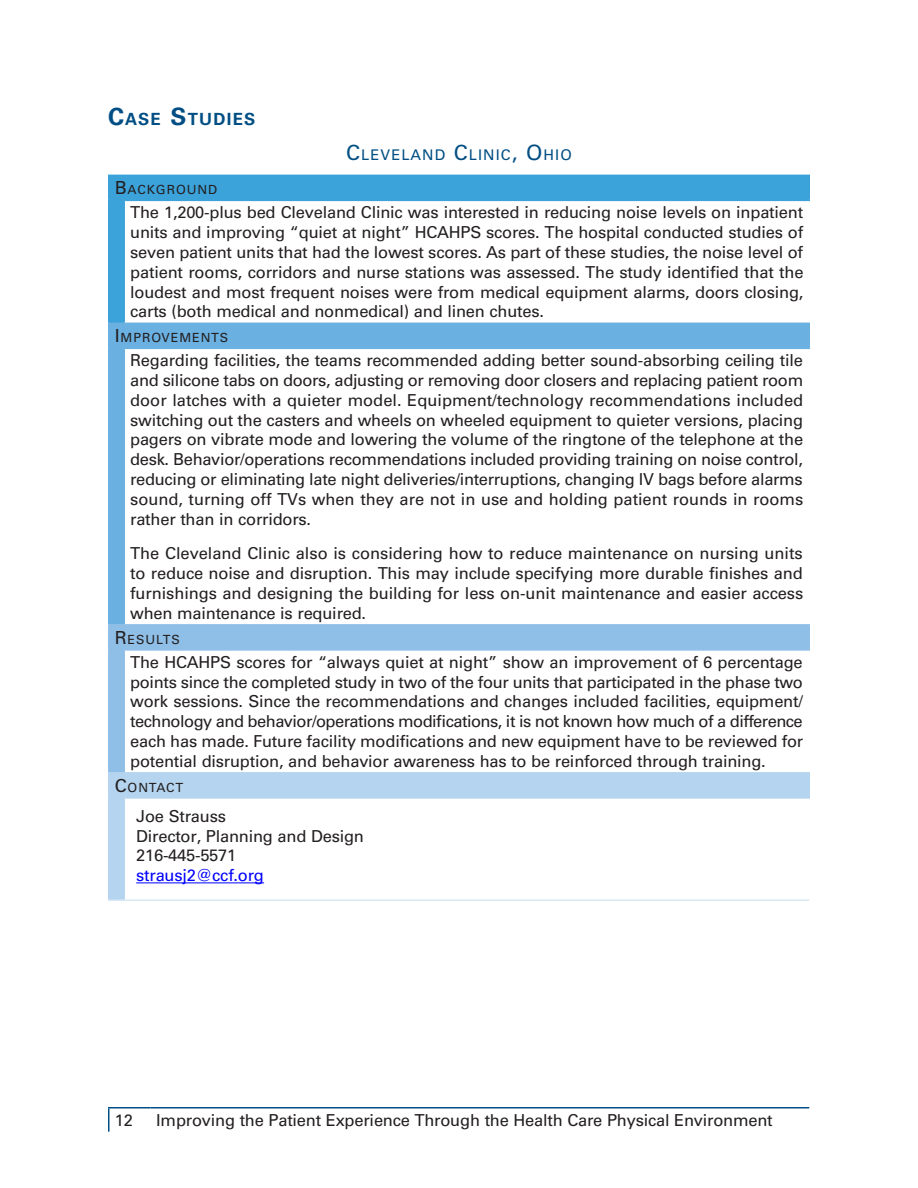
<style>
.page{position:relative;width:918px;height:1188px;background:#fff}
.page>*{position:absolute;margin:0;border:0;box-sizing:border-box;transform-origin:0 0}
.t1{font:700 16.8px "Univers LT Std";letter-spacing:.07em;color:#004e83}
.t2{font:16.5px/19.8px "Univers LT Std";letter-spacing:-.015em;color:#231f20;text-align:justify}
.Case_Study_Headers{font:14.7px "Univers LT Std";letter-spacing:.07em;color:#004e83}
.Case_Study_Subheads{font:12.6px "Univers LT Std";letter-spacing:.07em;color:#231f20}
.s1{font-size:24px}
.s2{font-size:21px}
.s3{font-size:18px}
.s4{color:#00f}
</style>
<div class="page">
<hr style="left:108px;top:1107px;width:42px;height:1px;background:#004e83">
<hr style="left:108px;top:1109px;width:2px;height:23px;background:#004e83">
<hr style="left:150px;top:1107px;width:659px;height:1px;background:#004e83">
<svg style="left:110px;top:176px;width:699px;height:147px"></svg>
<svg style="left:110px;top:324px;width:699px;height:300px"></svg>
<svg style="left:110px;top:626px;width:698px;height:146px"></svg>
<svg style="left:110px;top:774px;width:698px;height:125px"></svg>
<hr style="left:808px;top:176px;width:2px;height:24px;background:#3ca2da">
<hr style="left:808px;top:324px;width:2px;height:24px;background:#6ab0e1">
<hr style="left:808px;top:626px;width:2px;height:23px;background:#8fbfe7">
<hr style="left:808px;top:774px;width:2px;height:23px;background:#b4d4ef">
<svg style="left:108px;top:175px;width:16px;height:1px"></svg>
<hr style="left:108px;top:176px;width:2px;height:24px;background:#3ca2da">
<hr style="left:124px;top:175px;width:686px;height:1px;background:#3ca2da">
<hr style="left:124px;top:200px;width:686px;height:1px;background:#3ca2da">
<svg style="left:108px;top:200px;width:16px;height:1px"></svg>
<hr style="left:108px;top:201px;width:2px;height:122px;background:#3ca2da">
<hr style="left:123px;top:201px;width:2px;height:122px;background:#3ca2da">
<svg style="left:108px;top:323px;width:16px;height:1px"></svg>
<hr style="left:108px;top:324px;width:2px;height:24px;background:#6ab0e1">
<hr style="left:124px;top:323px;width:686px;height:1px;background:#6ab0e1">
<hr style="left:124px;top:348px;width:686px;height:1px;background:#6ab0e1">
<svg style="left:108px;top:348px;width:16px;height:1px"></svg>
<hr style="left:108px;top:349px;width:2px;height:275px;background:#6ab0e1">
<hr style="left:123px;top:349px;width:2px;height:275px;background:#6ab0e1">
<svg style="left:108px;top:624px;width:16px;height:2px"></svg>
<hr style="left:108px;top:626px;width:2px;height:23px;background:#8fbfe7">
<hr style="left:124px;top:624px;width:686px;height:2px;background:#8fbfe7">
<hr style="left:124px;top:649px;width:686px;height:2px;background:#8fbfe7">
<svg style="left:108px;top:649px;width:16px;height:2px"></svg>
<hr style="left:108px;top:651px;width:2px;height:121px;background:#8fbfe7">
<hr style="left:123px;top:651px;width:2px;height:121px;background:#8fbfe7">
<svg style="left:108px;top:772px;width:16px;height:2px"></svg>
<hr style="left:108px;top:774px;width:2px;height:23px;background:#b4d4ef">
<hr style="left:124px;top:772px;width:686px;height:2px;background:#b4d4ef">
<hr style="left:124px;top:797px;width:686px;height:2px;background:#b4d4ef">
<svg style="left:108px;top:797px;width:16px;height:2px"></svg>
<hr style="left:108px;top:799px;width:2px;height:100px;background:#b4d4ef">
<hr style="left:123px;top:799px;width:2px;height:100px;background:#b4d4ef">
<hr style="left:124px;top:899px;width:685px;height:2px;background:#d6e8f6">
<svg style="left:108px;top:899px;width:16px;height:2px"></svg>
<hr style="left:136px;top:882px;width:128px;height:1px;background:#00f">
<p class="t1" style="left:108px;top:110px;width:149px"><span class="s1">C</span>ASE <span class="s1">S</span>TUDIES</p>
<p class="Case_Study_Headers" style="left:346px;top:146px;width:227px"><span class="s2">C</span>LEVELAND <span class="s2">C</span>LINIC<span class="s2">, O</span>H IO</p>
<p class="Case_Study_Subheads" style="left:115px;top:182px;width:104px"><span class="s3">B</span>ACKGROUND</p>
<p class="t2" style="left:130px;top:203px;width:675px">The 1,200-plus bed Cleveland Clinic was interested in reducing noise levels on inpatient units and improving “quiet at night” HCAHPS scores. The hospital conducted studies of seven patient units that had the lowest scores. As part of these studies, the noise level of patient rooms, corridors and nurse stations was assessed. The study identified that the loudest and most frequent noises were from medical equipment alarms, doors closing, carts (both medical and nonmedical) and linen chutes.</p>
<p class="Case_Study_Subheads" style="left:115px;top:330px;width:115px"><span class="s3">I</span> MPROVEMENTS</p>
<p class="t2" style="left:130px;top:351px;width:675px">Regarding facilities, the teams recommended adding better sound-absorbing ceiling tile and silicone tabs on doors, adjusting or removing door closers and replacing patient room door latches with a quieter model. Equipment/technology recommendations included switching out the casters and wheels on wheeled equipment to quieter versions, placing pagers on vibrate mode and lowering the volume of the ringtone of the telephone at the desk. Behavior/operations recommendations included providing training on noise control, reducing or eliminating late night deliveries/interruptions, changing IV bags before alarms sound, turning off TVs when they are not in use and holding patient rounds in rooms rather than in corridors.</p>
<p class="t2" style="left:130px;top:544px;width:675px">The Cleveland Clinic also is considering how to reduce maintenance on nursing units to reduce noise and disruption. This may include specifying more durable finishes and furnishings and designing the building for less on-unit maintenance and easier access when maintenance is required.</p>
<p class="Case_Study_Subheads" style="left:115px;top:632px;width:67px"><span class="s3">R</span>ESULTS</p>
<p class="t2" style="left:130px;top:652px;width:675px">The HCAHPS scores for “always quiet at night” show an improvement of 6 percentage points since the completed study in two of the four units that participated in the phase two work sessions. Since the recommendations and changes included facilities, equipment/ technology and behavior/operations modifications, it is not known how much of a difference each has made. Future facility modifications and new equipment have to be reviewed for potential disruption, and behavior awareness has to be reinforced through training.</p>
<p class="Case_Study_Subheads" style="left:115px;top:780px;width:70px"><span class="s3">C</span>ONTACT</p>
<p class="t2" style="left:136px;top:806px;width:229px;text-align:left">Joe Strauss<br>Director, Planning and Design<br>216-445-5571 <span class="s4">strausj2@ccf.org</span></p>
<p class="t2" style="left:115px;top:1110px;width:20px">12</p>
<p class="t2" style="left:156px;top:1110px;width:618px">Improving the Patient Experience Through the Health Care Physical Environment</p>
</div>
